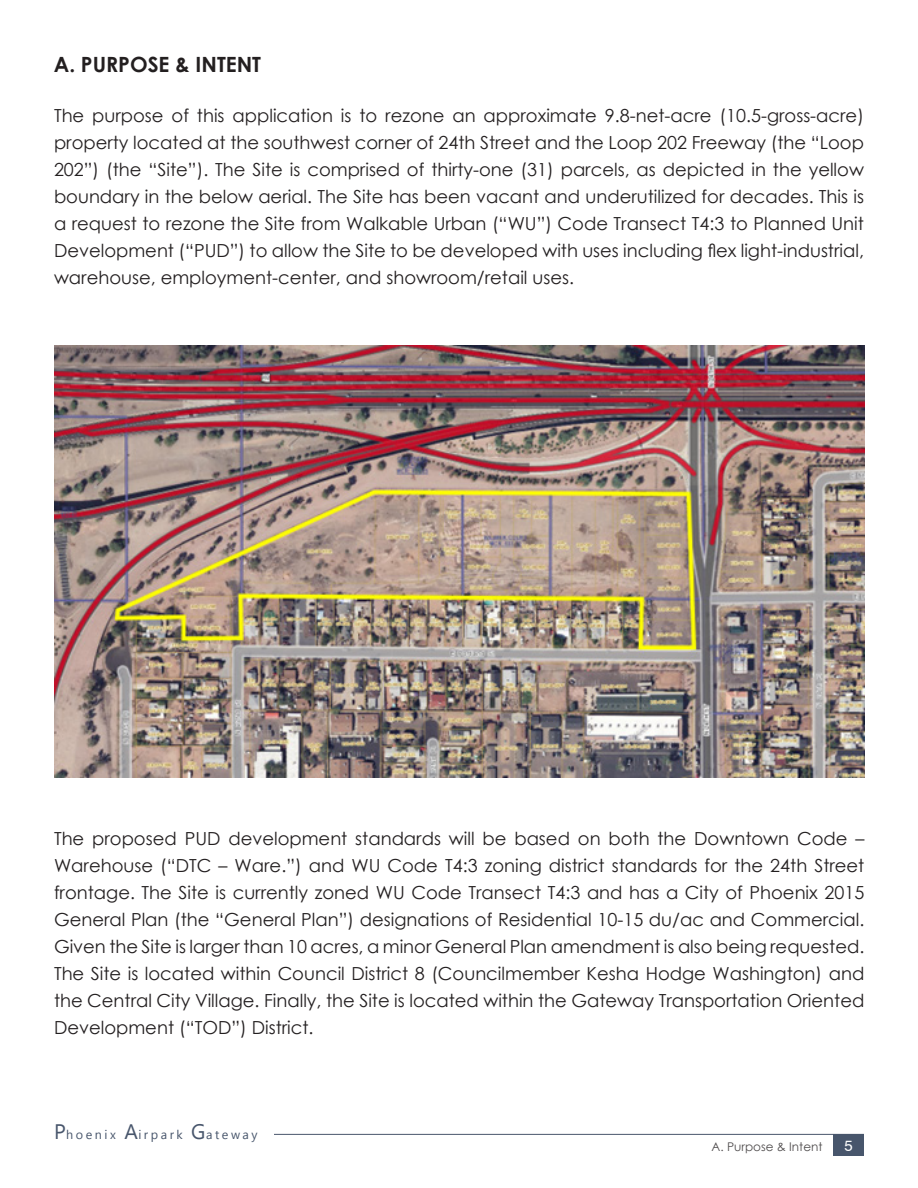
<style>
.page{position:relative;width:918px;height:1188px;background:#fff}
.page>*{position:absolute;margin:0;border:0;box-sizing:border-box;transform-origin:0 0}
.t1{font:700 21px "Century Gothic";color:#231f20}
.t2{font:18px/27px "Century Gothic";color:#231f20;text-align:justify}
.t3{font:15.15px "Swiss 721 BT";color:#fff}
.t4{font:12.6px "Microsoft New Tai Lue";letter-spacing:.2em;color:#48566c}
.t5{font:12px "Century Gothic";color:#231f20}
.s1{font-size:21px}
</style>
<div class="page">
<div style="left:834px;top:1134px;width:30px;height:22px;background:#48566c"></div>
<hr style="left:54px;top:1134px;width:810px;height:1px;background:#48566c">
<div style="left:54px;top:1123px;width:219px;height:22px;background:#fff"></div>
<img style="left:54px;top:346px;width:810px;height:432px">
<p class="t1" style="left:54px;top:48px;width:209px">A. PURPOSE &amp; INTENT</p>
<p class="t2" style="left:54px;top:101px;width:812px">The purpose of this application is to rezone an approximate 9.8-net-acre (10.5-gross-acre) property located at the southwest corner of 24th Street and the Loop 202 Freeway (the “Loop 202”) (the “Site”). The Site is comprised of thirty-one (31) parcels, as depicted in the yellow boundary in the below aerial. The Site has been vacant and underutilized for decades. This is a request to rezone the Site from Walkable Urban (“WU”) Code Transect T4:3 to Planned Unit Development (“PUD”) to allow the Site to be developed with uses including flex light-industrial, warehouse, employment-center, and showroom/retail uses.</p>
<p class="t2" style="left:54px;top:825px;width:812px">The proposed PUD development standards will be based on both the Downtown Code – Warehouse (“DTC – Ware.”) and WU Code T4:3 zoning district standards for the 24th Street frontage. The Site is currently zoned WU Code Transect T4:3 and has a City of Phoenix 2015<br>General Plan (the “General Plan”) designations of Residential 10-15 du/ac and Commercial.<br>Given the Site is larger than 10 acres, a minor General Plan amendment is also being requested.<br>The Site is located within Council District 8 (Councilmember Kesha Hodge Washington) and the Central City Village. Finally, the Site is located within the Gateway Transportation Oriented Development (“TOD”) District.</p>
<p class="t4" style="left:54px;top:1127px;width:205px"><span class="s1">P</span>hoenix <span class="s1">A</span>irpark <span class="s1">G</span>ateway</p>
<p class="t5" style="left:711px;top:1138px;width:113px">A. Purpose &amp; Intent</p>
<p class="t3" style="left:845px;top:1136px;width:10px">5</p>
</div>
